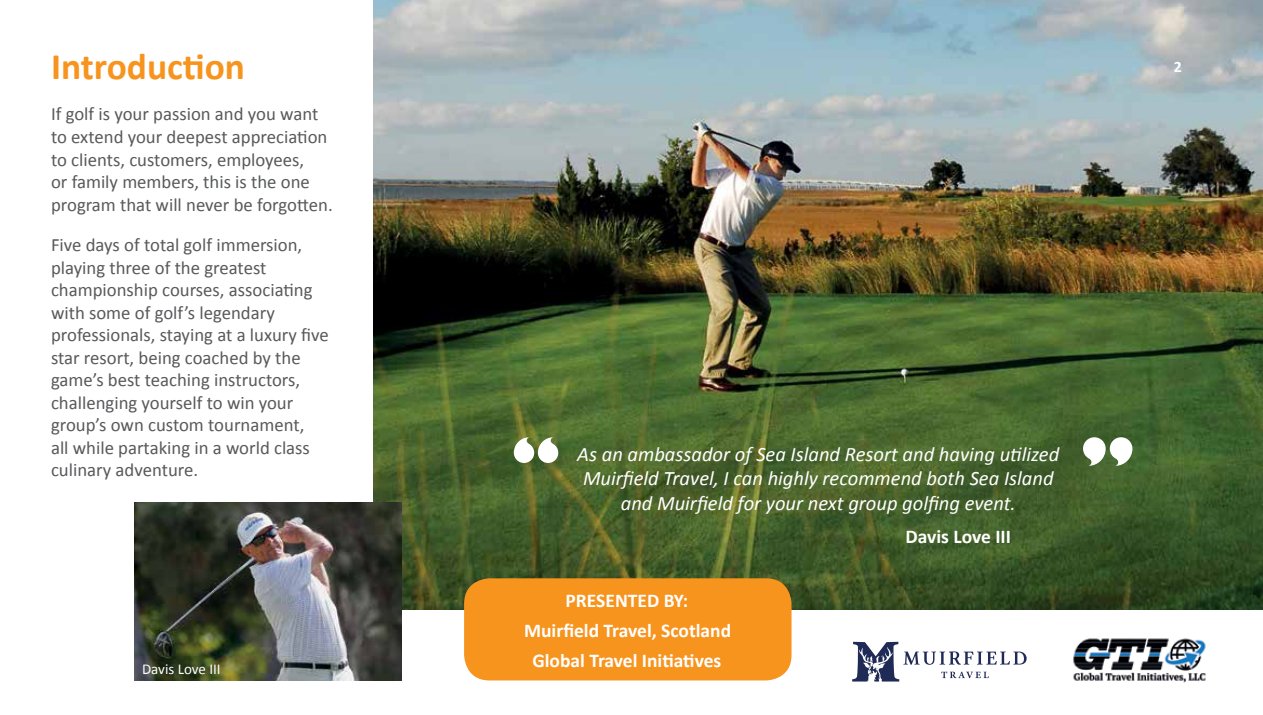
<style>
.page{position:relative;width:1263px;height:715px;background:#fff}
.page>*{position:absolute;margin:0;border:0;box-sizing:border-box;transform-origin:0 0}
.t1{font:700 37.5px "Calibri";color:#f7941e}
.t2{font:italic 20.55px/24.6px "Calibri";color:#fff;text-align:center}
.t3{font:700 19.5px/30px "Calibri";color:#fff;text-align:center}
.t4{font:18.75px/22.5px "Calibri";color:#58595b}
.t5{font:700 15.9px "Calibri";color:#fff}
.t6{font:15px "Calibri";color:#fff}
</style>
<div class="page">
<img style="left:373px;top:0;width:890px;height:609px">
<div style="left:464px;top:578px;width:327px;height:102px;background:#f7941e;border-radius:26px"></div>
<img style="left:1073px;top:638px;width:133px;height:45px">
<svg style="left:852px;top:641px;width:175px;height:40px"></svg>
<img style="left:135px;top:502px;width:266px;height:178px">
<svg style="left:514px;top:437px;width:44px;height:26px"></svg>
<svg style="left:1083px;top:437px;width:49px;height:28px"></svg>
<h1 class="t1" style="left:51px;top:43px;width:196px">Introduction</h1>
<p class="t4" style="left:51px;top:103px;width:283px">If golf is your passion and you want to extend your deepest appreciation to clients, customers, employees,<br>or family members, this is the one program that will never be forgotten.</p>
<p class="t4" style="left:51px;top:233px;width:279px">Five days of total golf immersion, playing three of the greatest championship courses, associating with some of golf’s legendary professionals, staying at a luxury five star resort, being coached by the game’s best teaching instructors, challenging yourself to win your group’s own custom tournament,<br>all while partaking in a world class culinary adventure.</p>
<p class="t6" style="left:142px;top:658px;width:80px">Davis Love III</p>
<p class="t5" style="left:1174px;top:56px;width:10px">2</p>
<p class="t2" style="left:577px;top:440px;width:484px">As an ambassador of Sea Island Resort and having utilized<br>Muirfield Travel, I can highly recommend both Sea Island and Muirfield for your next group golfing event.</p>
<p class="t3" style="left:906px;top:521px;width:107px">Davis Love III</p>
<p class="t3" style="left:524px;top:585px;width:209px">PRESENTED BY:<br>Muirfield Travel, Scotland<br>Global Travel Initiatives</p>
</div>
